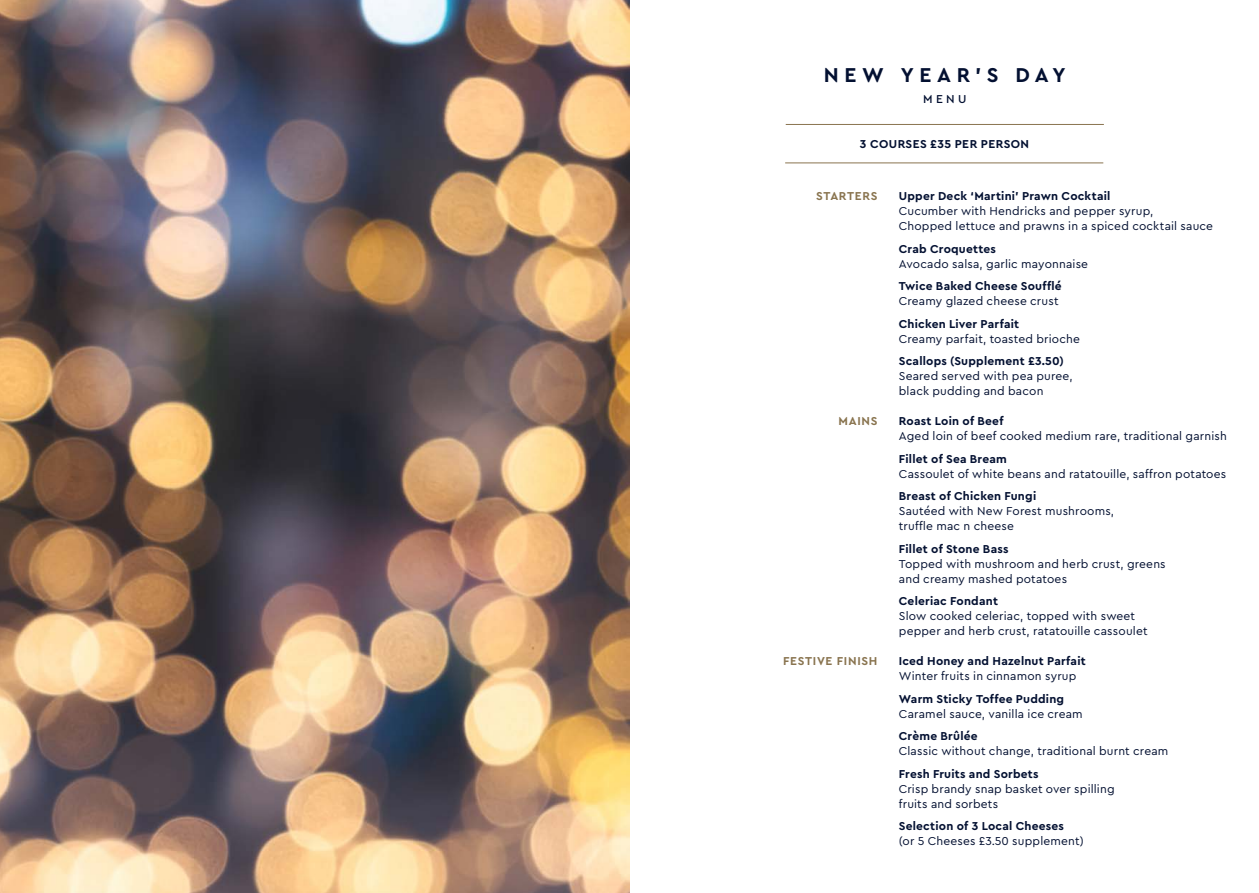
<style>
.page{position:relative;width:1259px;height:893px;background:#fff}
.page>*{position:absolute;margin:0;border:0;box-sizing:border-box;transform-origin:0 0}
.t1{font:700 21px "Cera";letter-spacing:.26em;color:#031031}
.t2{font:12px/15px "Cera";letter-spacing:.015em;color:#031031}
.t3{font:700 12px "Cera";letter-spacing:.015em;color:#031031}
.t4{font:700 12px "Cera";letter-spacing:.055em;color:#89744f}
.t5{font:700 12px "Cera";letter-spacing:.035em;color:#031031}
.t6{font:500 12px "Cera";color:#031031}
</style>
<div class="page">
<img style="left:0;top:0;width:629px;height:893px">
<hr style="left:785px;top:124px;width:319px;height:1px;background:#89744f">
<hr style="left:785px;top:163px;width:318px;height:1px;background:#89744f">
<h1 class="t1" style="left:824px;top:61px;width:243px">NEW YEAR'S DAY</h1>
<p class="t6" style="left:923px;top:91px;width:45px">MENU</p>
<p class="t5" style="left:860px;top:136px;width:171px">3 COURSES £35 PER PERSON</p>
<p class="t4" style="left:816px;top:188px;width:63px">STARTERS</p>
<p class="t4" style="left:838px;top:413px;width:40px">MAINS</p>
<p class="t4" style="left:783px;top:653px;width:96px">FESTIVE FINISH</p>
<p class="t3" style="left:899px;top:188px;width:213px">Upper Deck ‘Martini’ Prawn Cocktail</p>
<p class="t2" style="left:899px;top:203px;width:316px">Cucumber with Hendricks and pepper syrup,<br>Chopped lettuce and prawns in a spiced cocktail sauce</p>
<p class="t3" style="left:899px;top:241px;width:99px">Crab Croquettes</p>
<p class="t2" style="left:899px;top:255px;width:191px">Avocado salsa, garlic mayonnaise</p>
<p class="t3" style="left:899px;top:278px;width:164px">Twice Baked Cheese Soufflé</p>
<p class="t2" style="left:899px;top:293px;width:161px">Creamy glazed cheese crust</p>
<p class="t3" style="left:899px;top:316px;width:122px">Chicken Liver Parfait</p>
<p class="t2" style="left:899px;top:330px;width:183px">Creamy parfait, toasted brioche</p>
<p class="t3" style="left:899px;top:353px;width:166px">Scallops (Supplement £3.50)</p>
<p class="t2" style="left:899px;top:368px;width:175px">Seared served with pea puree, black pudding and bacon</p>
<p class="t3" style="left:899px;top:413px;width:106px">Roast Loin of Beef</p>
<p class="t2" style="left:899px;top:428px;width:329px">Aged loin of beef cooked medium rare, traditional garnish</p>
<p class="t3" style="left:899px;top:451px;width:110px">Fillet of Sea Bream</p>
<p class="t2" style="left:899px;top:465px;width:329px">Cassoulet of white beans and ratatouille, saffron potatoes</p>
<p class="t3" style="left:899px;top:488px;width:139px">Breast of Chicken Fungi</p>
<p class="t2" style="left:899px;top:503px;width:217px">Sautéed with New Forest mushrooms, truffle mac n cheese</p>
<p class="t3" style="left:899px;top:541px;width:111px">Fillet of Stone Bass</p>
<p class="t2" style="left:899px;top:555px;width:268px">Topped with mushroom and herb crust, greens and creamy mashed potatoes</p>
<p class="t3" style="left:899px;top:593px;width:101px">Celeriac Fondant</p>
<p class="t2" style="left:899px;top:608px;width:250px">Slow cooked celeriac, topped with sweet pepper and herb crust, ratatouille cassoulet</p>
<p class="t3" style="left:899px;top:653px;width:188px">Iced Honey and Hazelnut Parfait</p>
<p class="t2" style="left:899px;top:668px;width:179px">Winter fruits in cinnamon syrup</p>
<p class="t3" style="left:899px;top:691px;width:167px">Warm Sticky Toffee Pudding</p>
<p class="t2" style="left:899px;top:705px;width:185px">Caramel sauce, vanilla ice cream</p>
<p class="t3" style="left:899px;top:728px;width:80px">Crème Brûlée</p>
<p class="t2" style="left:899px;top:743px;width:271px">Classic without change, traditional burnt cream</p>
<p class="t3" style="left:899px;top:766px;width:141px">Fresh Fruits and Sorbets</p>
<p class="t2" style="left:899px;top:780px;width:217px">Crisp brandy snap basket over spilling fruits and sorbets</p>
<p class="t3" style="left:899px;top:818px;width:166px">Selection of 3 Local Cheeses</p>
<p class="t2" style="left:899px;top:833px;width:186px">(or 5 Cheeses £3.50 supplement)</p>
</div>
